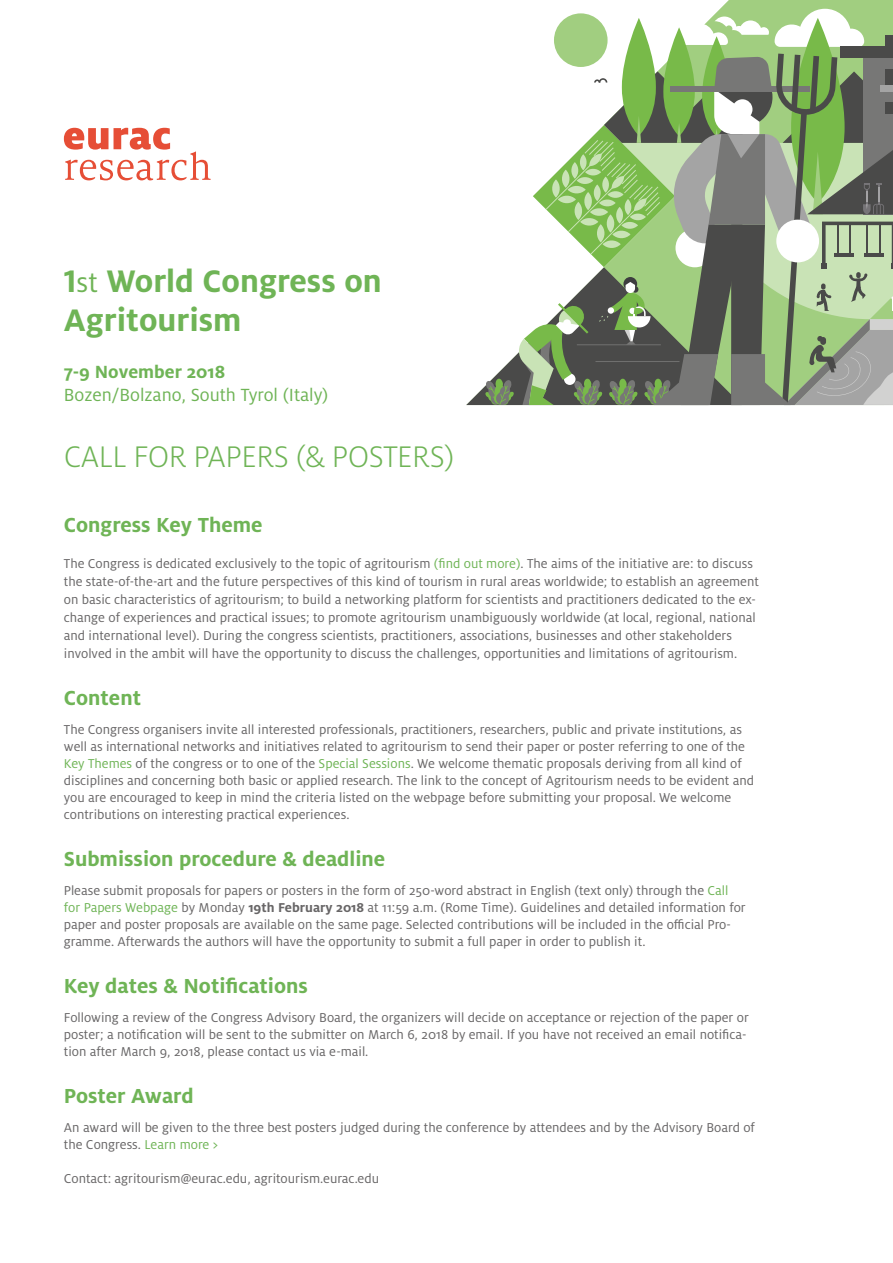
<style>
.page{position:relative;width:893px;height:1263px;background:#fff}
.page>*{position:absolute;margin:0;border:0;box-sizing:border-box;transform-origin:0 0}
.t1{font:700 34.5px/39px "Milo Pro";color:#6fb456}
.t2{font:300 33px "Milo Pro";letter-spacing:-.015em;color:#6fb456}
.t3{font:700 22.5px "Milo Pro";color:#6fb456}
.t4{font:19.5px "Milo Pro";color:#6fb456}
.t5{font:700 19.5px "Milo Pro";color:#6fb456}
.t6{font:14.25px/17px "Milo Pro";color:#686667}
.s1{font-weight:400;font-size:30px}
.s2{color:#6fb456}
.s3{font-weight:700}
</style>
<div class="page">
<svg style="left:64px;top:128px;width:147px;height:52px"></svg>
<svg style="left:466px;top:0;width:427px;height:405px"></svg>
<h1 class="t1" style="left:64px;top:261px;width:319px">1<span class="s1">st</span> World Congress on<br>Agritourism</h1>
<h3 class="t5" style="left:64px;top:360px;width:163px">7-9 November 2018</h3>
<h3 class="t4" style="left:64px;top:384px;width:266px">Bozen/Bolzano, South Tyrol (Italy)</h3>
<h2 class="t2" style="left:64px;top:439px;width:392px">CALL FOR PAPERS (&amp; POSTERS)</h2>
<h3 class="t3" style="left:64px;top:512px;width:200px">Congress Key Theme</h3>
<p class="t6" style="left:64px;top:554px;width:697px;line-height:18px">The Congress is dedicated exclusively to the topic of agritourism <span class="s2">(find out more)</span>. The aims of the initiative are: to discuss the state-of-the-art and the future perspectives of this kind of tourism in rural areas worldwide; to establish an agreement on basic characteristics of agritourism; to build a networking platform for scientists and practitioners dedicated to the ex&shy;change of experiences and practical issues; to promote agritourism unambiguously worldwide (at local, regional, national and international level). During the congress scientists, practitioners, associations, businesses and other stakeholders involved in the ambit will have the opportunity to discuss the challenges, opportunities and limitations of agritourism.</p>
<h3 class="t3" style="left:64px;top:685px;width:79px">Content</h3>
<p class="t6" style="left:64px;top:721px;width:692px">The Congress organisers invite all interested professionals, practitioners, researchers, public and private institutions, as well as international networks and initiatives related to agritourism to send their paper or poster referring to one of the <span class="s2">Key Themes</span> of the congress or to one of the <span class="s2">Special Sessions</span>. We welcome thematic proposals deriving from all kind of disciplines and concerning both basic or applied research. The link to the concept of Agritourism needs to be evident and you are encouraged to keep in mind the criteria listed on the webpage before submitting your proposal. We welcome contributions on interesting practical experiences.</p>
<h3 class="t3" style="left:64px;top:846px;width:323px">Submission procedure &amp; deadline</h3>
<p class="t6" style="left:64px;top:882px;width:683px">Please submit proposals for papers or posters in the form of 250-word abstract in English (text only) through the <span class="s2">Call for Papers Webpage</span> by Monday <span class="s3">19th February 2018</span> at 11:59 a.m. (Rome Time). Guidelines and detailed information for paper and poster proposals are available on the same page. Selected contributions will be included in the official Pro&shy;gramme. Afterwards the authors will have the opportunity to submit a full paper in order to publish it.</p>
<h3 class="t3" style="left:64px;top:973px;width:246px">Key dates &amp; Notifications</h3>
<p class="t6" style="left:64px;top:1009px;width:686px">Following a review of the Congress Advisory Board, the organizers will decide on acceptance or rejection of the paper or poster; a notification will be sent to the submitter on March 6, 2018 by email. If you have not received an email notifica&shy;tion after March 9, 2018, please contact us via e-mail.</p>
<h3 class="t3" style="left:64px;top:1083px;width:131px">Poster Award</h3>
<p class="t6" style="left:64px;top:1119px;width:693px">An award will be given to the three best posters judged during the conference by attendees and by the Advisory Board of the Congress. <span class="s2">Learn more &gt;</span></p>
<p class="t6" style="left:64px;top:1170px;width:317px">Contact: agritourism@eurac.edu, agritourism.eurac.edu</p>
</div>
